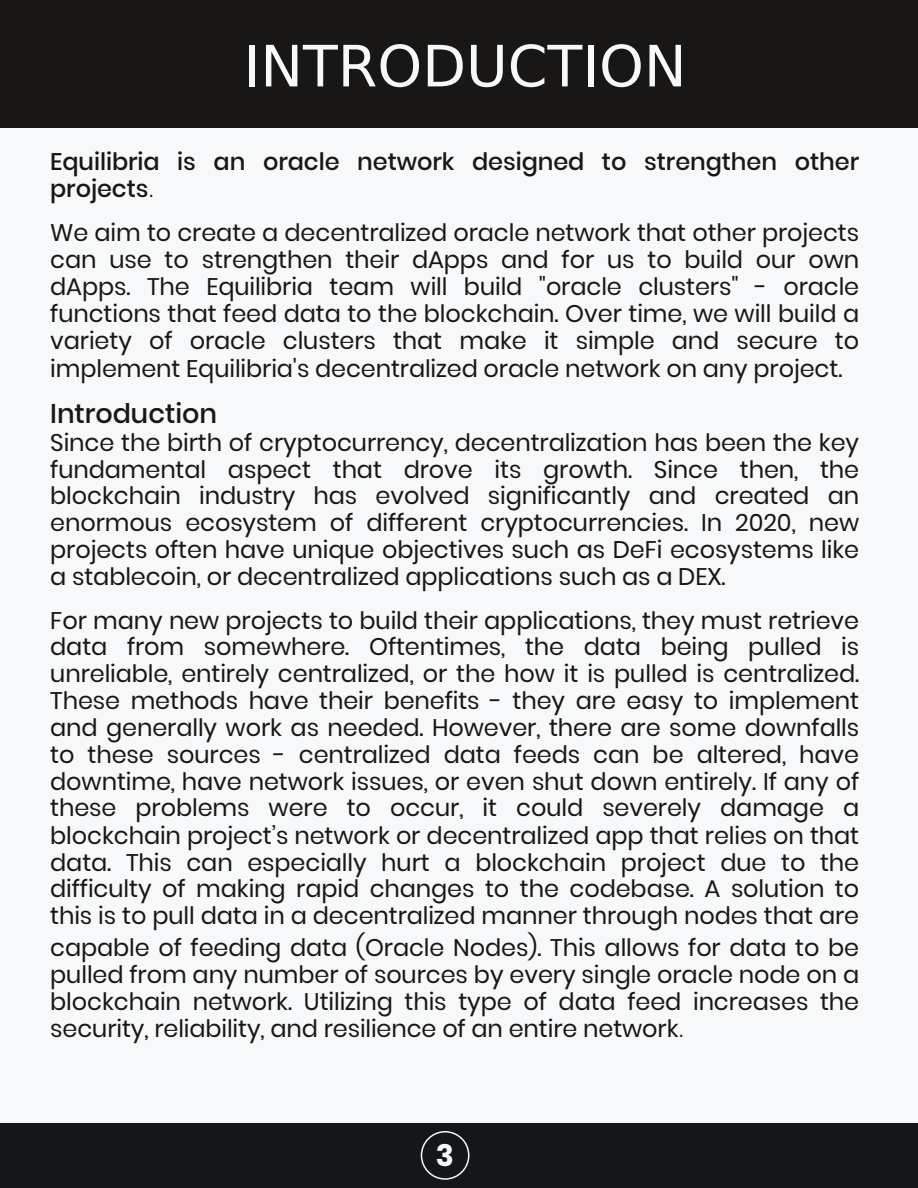
<style>
.page{position:relative;width:918px;height:1188px;background:#fff}
.page>*{position:absolute;margin:0;border:0;box-sizing:border-box;transform-origin:0 0}
.t1{font:57px "DejaVu Sans";color:#f6f8f9}
.t2{font:700 30px "Poppins";color:#f6f8f9}
.t3{font:500 27px "Poppins";color:#181715}
.t4{font:24px/26.8px "Poppins";letter-spacing:-.005em;color:#181715;text-align:justify}
.t5{font:500 24px/27.2px "Poppins";letter-spacing:-.005em;color:#181715}
.s1{font-family:"DejaVu Sans";font-weight:400;font-size:18px}
.s2{font-family:"DejaVu Sans";font-size:18px}
</style>
<div class="page">
<div style="left:0;top:1123px;width:918px;height:65px;background:#141617"></div>
<div style="left:0;top:0;width:918px;height:128px;background:#181715"></div>
<div style="left:0;top:128px;width:918px;height:972px;background:#f6f8f9"></div>
<div style="left:0;top:1101px;width:918px;height:22px;background:#f6f8f9"></div>
<div style="left:421px;top:1131px;width:49px;height:49px;border:2px solid #f6f8f9;border-radius:50%"></div>
<h1 class="t1" style="left:244px;top:34px;width:444px">INTRODUCTION</h1>
<p class="t5" style="left:50px;top:148px;width:811px">Equilibria is an oracle network designed to strengthen other projects<span class="s1">.</span></p>
<p class="t4" style="left:50px;top:219px;width:811px">We aim to create a decentralized oracle network that other projects can use to strengthen their dApps and for us to build our own dApps. The Equilibria team will build "oracle clusters" - oracle functions that feed data to the blockchain. Over time, we will build a variety of oracle clusters that make it simple and secure to implement Equilibria's decentralized oracle network on any project.</p>
<p class="t3" style="left:50px;top:394px;width:168px">Introduction</p>
<p class="t4" style="left:50px;top:429px;width:811px">Since the birth of cryptocurrency, decentralization has been the key fundamental aspect that drove its growth. Since then, the blockchain industry has evolved significantly and created an enormous ecosystem of different cryptocurrencies. In 2020, new projects often have unique objectives such as DeFi ecosystems like a stablecoin, or decentralized applications such as a DEX.</p>
<p class="t4" style="left:50px;top:607px;width:811px">For many new projects to build their applications, they must retrieve data from somewhere. Oftentimes, the data being pulled is unreliable, entirely centralized, or the how it is pulled is centralized.<br>These methods have their benefits - they are easy to implement and generally work as needed. However, there are some downfalls to these sources - centralized data feeds can be altered, have downtime, have network issues, or even shut down entirely. If any of these problems were to occur, it could severely damage a blockchain project’s network or decentralized app that relies on that data. This can especially hurt a blockchain project due to the difficulty of making rapid changes to the codebase. A solution to this is to pull data in a decentralized manner through nodes that are</p>
<p class="t4" style="left:50px;top:934px;width:811px">capable of feeding data (Oracle Nodes). This allows for data to be pulled from any number of sources by every single oracle node on a blockchain network. Utilizing this type of data feed increases the security, reliability, and resilience of an entire network<span class="s2">.</span></p>
<p class="t2" style="left:436px;top:1135px;width:20px">3</p>
</div>
